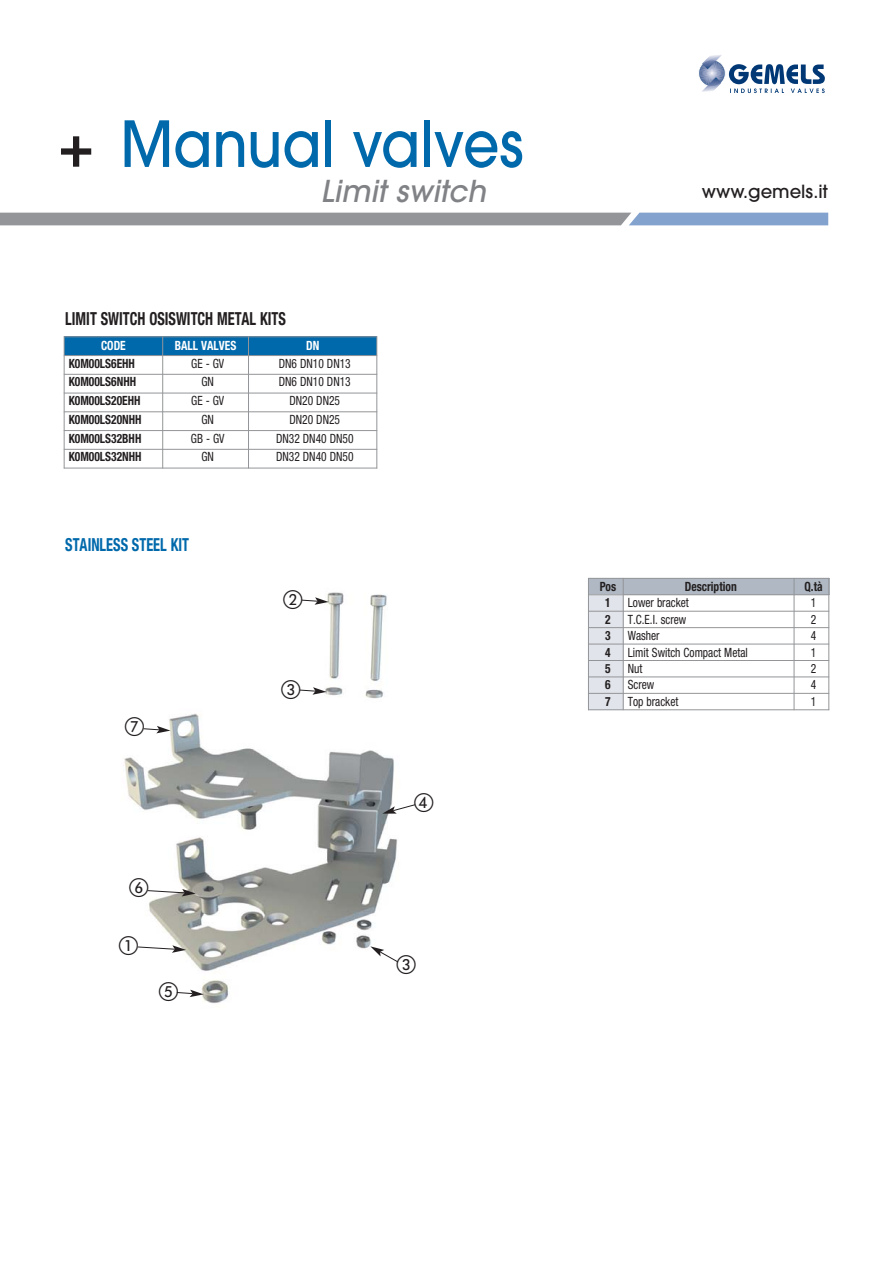
<style>
.page{position:relative;width:893px;height:1263px;background:#fff}
.page>*{position:absolute;margin:0;border:0;box-sizing:border-box;transform-origin:0 0}
.t1{font:500 63px "Avant Garde";color:#0069ab;scale:.9 1}
.t2{font:italic 500 30px "Avant Garde";letter-spacing:.005em;color:#808285}
.t3{font:19.5px "Palli Num";color:#231f20}
.t4{font:700 condensed 18px "Helvetica Neue LT Std";color:#231f20;scale:.8 1}
.t5{font:700 condensed 18px "Helvetica Neue LT Std";color:#0069ab;scale:.8 1}
.t6{font:500 18px "Avant Garde";color:#231f20}
.t7{font:condensed 12.75px "Helvetica Neue LT Std";color:#231f20;scale:.9 1}
.t8{font:700 condensed 12.75px "Helvetica Neue LT Std";color:#231f20;scale:.9 1}
.t9{font:700 condensed 12.75px "Helvetica Neue LT Std";color:#fff;scale:.9 1}
.s1{font-size:60px;color:#231f20}
</style>
<div class="page">
<svg style="left:0;top:213px;width:828px;height:12px;background:#9099a5"></svg>
<svg style="left:698px;top:55px;width:127px;height:38px"></svg>
<img style="left:123px;top:592px;width:275px;height:412px">
<div style="left:64px;top:336px;width:99px;height:20px;background:#0069ab"></div>
<div style="left:163px;top:336px;width:85px;height:20px;background:#0069ab"></div>
<div style="left:248px;top:336px;width:129px;height:20px;background:#0069ab"></div>
<hr style="left:64px;top:336px;width:1px;height:132px;background:#939598">
<hr style="left:162px;top:336px;width:1px;height:132px;background:#939598">
<hr style="left:248px;top:336px;width:1px;height:132px;background:#939598">
<hr style="left:376px;top:336px;width:1px;height:132px;background:#939598">
<hr style="left:64px;top:336px;width:313px;height:1px;background:#939598">
<hr style="left:64px;top:355px;width:313px;height:1px;background:#939598">
<hr style="left:64px;top:374px;width:313px;height:1px;background:#939598">
<hr style="left:64px;top:393px;width:313px;height:1px;background:#939598">
<hr style="left:64px;top:411px;width:313px;height:1px;background:#939598">
<hr style="left:64px;top:430px;width:313px;height:1px;background:#939598">
<hr style="left:64px;top:449px;width:313px;height:1px;background:#939598">
<hr style="left:64px;top:468px;width:313px;height:1px;background:#939598">
<div style="left:588px;top:578px;width:35px;height:17px;background:#afb8c3"></div>
<div style="left:623px;top:578px;width:171px;height:17px;background:#afb8c3"></div>
<div style="left:794px;top:578px;width:35px;height:17px;background:#afb8c3"></div>
<div style="left:588px;top:595px;width:35px;height:16px;background:#e1e4ea"></div>
<div style="left:588px;top:611px;width:35px;height:17px;background:#e1e4ea"></div>
<div style="left:588px;top:628px;width:35px;height:16px;background:#e1e4ea"></div>
<div style="left:588px;top:644px;width:35px;height:16px;background:#e1e4ea"></div>
<div style="left:588px;top:660px;width:35px;height:17px;background:#e1e4ea"></div>
<div style="left:588px;top:677px;width:35px;height:16px;background:#e1e4ea"></div>
<div style="left:588px;top:693px;width:35px;height:17px;background:#e1e4ea"></div>
<hr style="left:588px;top:578px;width:1px;height:132px;background:#939598">
<hr style="left:623px;top:578px;width:1px;height:132px;background:#939598">
<hr style="left:794px;top:578px;width:1px;height:132px;background:#939598">
<hr style="left:828px;top:578px;width:1px;height:132px;background:#939598">
<hr style="left:588px;top:578px;width:241px;height:1px;background:#939598">
<hr style="left:588px;top:594px;width:241px;height:1px;background:#939598">
<hr style="left:588px;top:611px;width:241px;height:1px;background:#939598">
<hr style="left:588px;top:627px;width:241px;height:1px;background:#939598">
<hr style="left:588px;top:644px;width:241px;height:1px;background:#939598">
<hr style="left:588px;top:660px;width:241px;height:1px;background:#939598">
<hr style="left:588px;top:676px;width:241px;height:1px;background:#939598">
<hr style="left:588px;top:693px;width:241px;height:1px;background:#939598">
<hr style="left:588px;top:709px;width:241px;height:1px;background:#939598">
<svg style="left:301px;top:597px;width:28px;height:8px"></svg>
<svg style="left:299px;top:687px;width:28px;height:8px"></svg>
<svg style="left:176px;top:990px;width:28px;height:7px"></svg>
<svg style="left:147px;top:889px;width:49px;height:7px"></svg>
<svg style="left:137px;top:945px;width:49px;height:8px"></svg>
<svg style="left:143px;top:726px;width:27px;height:7px"></svg>
<svg style="left:382px;top:804px;width:34px;height:10px"></svg>
<svg style="left:370px;top:946px;width:29px;height:17px"></svg>
<h1 class="t1" style="left:58px;top:120px;width:519px"><span class="s1">+</span> Manual valves</h1>
<h2 class="t2" style="left:320px;top:180px;width:167px">Limit switch</h2>
<h3 class="t4" style="left:65px;top:308px;width:277px">LIMIT SWITCH OSISWITCH METAL KITS</h3>
<p class="t9" style="left:101px;top:339px;width:29px">CODE</p>
<p class="t9" style="left:175px;top:339px;width:70px">BALL VALVES</p>
<p class="t9" style="left:306px;top:339px;width:16px">DN</p>
<p class="t8" style="left:69px;top:356px;width:75px">K0M00LS6EHH</p>
<p class="t7" style="left:191px;top:359px;width:38px">GE - GV</p>
<p class="t7" style="left:279px;top:359px;width:81px">DN6 DN10 DN13</p>
<p class="t8" style="left:69px;top:375px;width:76px">K0M00LS6NHH</p>
<p class="t7" style="left:201px;top:377px;width:15px">GN</p>
<p class="t7" style="left:279px;top:377px;width:81px">DN6 DN10 DN13</p>
<p class="t8" style="left:69px;top:393px;width:81px">K0M00LS20EHH</p>
<p class="t7" style="left:191px;top:396px;width:38px">GE - GV</p>
<p class="t7" style="left:289px;top:396px;width:58px">DN20 DN25</p>
<p class="t8" style="left:69px;top:412px;width:82px">K0M00LS20NHH</p>
<p class="t7" style="left:201px;top:415px;width:15px">GN</p>
<p class="t7" style="left:289px;top:415px;width:58px">DN20 DN25</p>
<p class="t8" style="left:69px;top:431px;width:82px">K0M00LS32BHH</p>
<p class="t7" style="left:191px;top:434px;width:39px">GB - GV</p>
<p class="t7" style="left:276px;top:434px;width:87px">DN32 DN40 DN50</p>
<p class="t8" style="left:69px;top:450px;width:82px">K0M00LS32NHH</p>
<p class="t7" style="left:201px;top:452px;width:15px">GN</p>
<p class="t7" style="left:276px;top:452px;width:87px">DN32 DN40 DN50</p>
<h3 class="t5" style="left:65px;top:534px;width:156px">STAINLESS STEEL KIT</h3>
<h3 class="t3" style="left:125px;top:718px;width:21px">G</h3>
<h3 class="t3" style="left:129px;top:879px;width:21px">F</h3>
<h3 class="t3" style="left:119px;top:937px;width:21px">A</h3>
<h3 class="t3" style="left:159px;top:983px;width:21px">E</h3>
<h3 class="t3" style="left:283px;top:591px;width:21px">B</h3>
<h3 class="t3" style="left:281px;top:681px;width:21px">C</h3>
<h3 class="t3" style="left:414px;top:794px;width:21px">D</h3>
<h3 class="t3" style="left:396px;top:956px;width:21px">C</h3>
<h3 class="t6" style="left:702px;top:184px;width:127px">www.gemels.it</h3>
<p class="t8" style="left:600px;top:579px;width:20px">Pos</p>
<p class="t8" style="left:685px;top:579px;width:59px">Description</p>
<p class="t8" style="left:804px;top:579px;width:22px">Q.tà</p>
<p class="t8" style="left:605px;top:595px;width:8px">1</p>
<p class="t7" style="left:628px;top:598px;width:69px">Lower bracket</p>
<p class="t7" style="left:811px;top:598px;width:8px">1</p>
<p class="t8" style="left:605px;top:612px;width:8px">2</p>
<p class="t7" style="left:628px;top:614px;width:66px">T.C.E.I. screw</p>
<p class="t7" style="left:811px;top:614px;width:8px">2</p>
<p class="t8" style="left:605px;top:628px;width:8px">3</p>
<p class="t7" style="left:628px;top:631px;width:37px">Washer</p>
<p class="t7" style="left:811px;top:631px;width:8px">4</p>
<p class="t8" style="left:605px;top:645px;width:8px">4</p>
<p class="t7" style="left:628px;top:647px;width:135px">Limit Switch Compact Metal</p>
<p class="t7" style="left:811px;top:647px;width:8px">1</p>
<p class="t8" style="left:605px;top:661px;width:8px">5</p>
<p class="t7" style="left:628px;top:664px;width:18px">Nut</p>
<p class="t7" style="left:811px;top:664px;width:8px">2</p>
<p class="t8" style="left:605px;top:677px;width:8px">6</p>
<p class="t7" style="left:628px;top:680px;width:31px">Screw</p>
<p class="t7" style="left:811px;top:680px;width:8px">4</p>
<p class="t8" style="left:605px;top:694px;width:8px">7</p>
<p class="t7" style="left:628px;top:697px;width:58px">Top bracket</p>
<p class="t7" style="left:811px;top:697px;width:8px">1</p>
</div>
